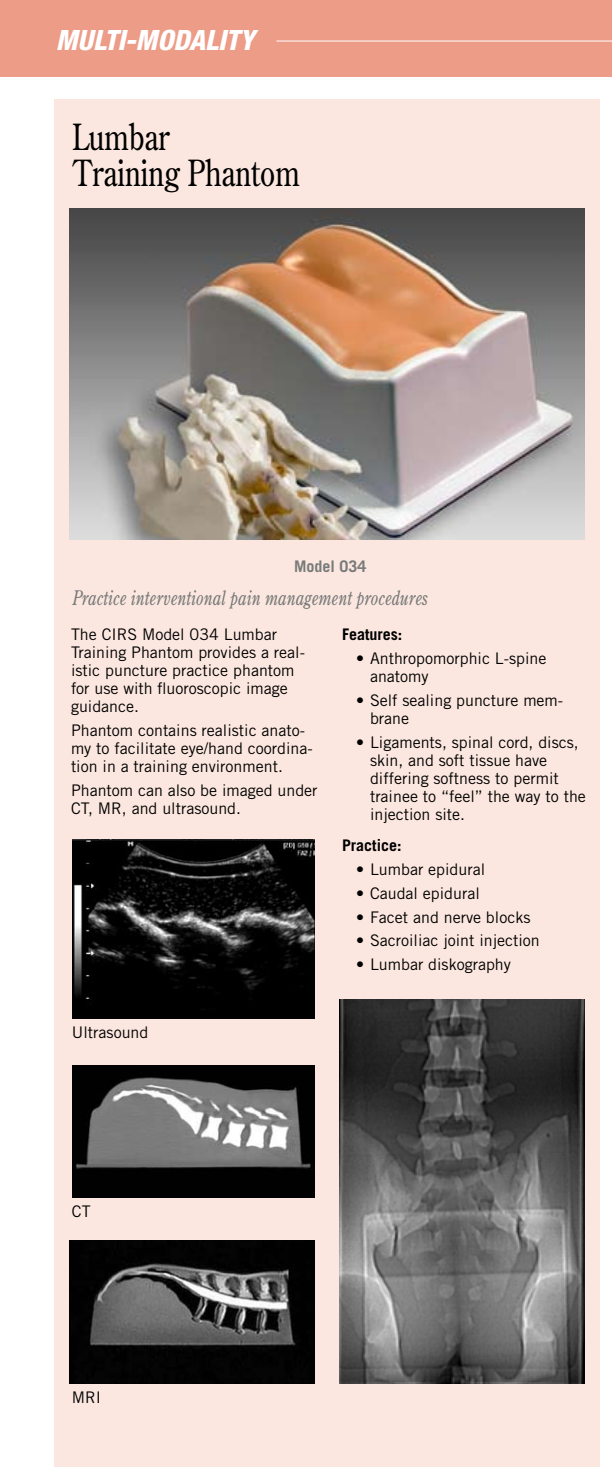
<style>
.page{position:relative;width:612px;height:1476px;background:#fff}
.page>*{position:absolute;margin:0;border:0;box-sizing:border-box;transform-origin:0 0}
.t1{font:36px/36px "Century Old Style";color:#000;scale:.8 1}
.t2{font:italic 800 condensed 28px "Helvetica Neue";color:#fff}
.t3{font:italic 20px "Century Old Style";color:#787a7a;scale:.8 1}
.t4{font:16px/18px "Trade Gothic";color:#000}
.t5{font:700 16px "Trade Gothic";color:#000}
.t6{font:700 16px "Trade Gothic";color:#787a7a}
</style>
<div class="page">
<div style="left:0;top:0;width:612px;height:77px;background:#ed9c87"></div>
<hr style="left:276px;top:41px;width:336px;height:1px;background:#fff">
<div style="left:54px;top:99px;width:546px;height:1368px;background:#fbe7df"></div>
<img style="left:69px;top:209px;width:516px;height:331px">
<img style="left:339px;top:999px;width:246px;height:384px">
<img style="left:73px;top:839px;width:242px;height:179px">
<img style="left:69px;top:1240px;width:246px;height:143px">
<img style="left:72px;top:1066px;width:243px;height:132px">
<h2 class="t2" style="left:56px;top:22px;width:200px">MULTI-MODALITY</h2>
<h1 class="t1" style="left:72px;top:118px;width:286px">Lumbar<br>Training Phantom</h1>
<p class="t6" style="left:294px;top:557px;width:74px">Model 034</p>
<p class="t3" style="left:72px;top:585px;width:446px">Practice interventional pain management procedures</p>
<p class="t4" style="left:71px;top:625px;width:236px">The CIRS Model 034 Lumbar<br>Training Phantom provides a real&shy;istic puncture practice phantom for use with fluoroscopic image guidance.</p>
<p class="t4" style="left:71px;top:721px;width:243px">Phantom contains realistic anato&shy;my to facilitate eye/hand coordina&shy;tion in a training environment.</p>
<p class="t4" style="left:71px;top:781px;width:248px">Phantom can also be imaged under<br>CT, MR, and ultrasound.</p>
<p class="t4" style="left:72px;top:1024px;width:78px">Ultrasound</p>
<p class="t5" style="left:342px;top:625px;width:62px">Features:</p>
<p class="t4" style="left:370px;top:649px;width:178px;text-indent:-14px">• Anthropomorphic L-spine anatomy</p>
<p class="t4" style="left:370px;top:691px;width:195px;text-indent:-14px">• Self sealing puncture mem&shy;brane</p>
<p class="t4" style="left:370px;top:733px;width:217px;text-indent:-14px">• Ligaments, spinal cord, discs, skin, and soft tissue have differing softness to permit trainee to “feel” the way to the injection site.</p>
<p class="t5" style="left:342px;top:836px;width:61px">Practice:</p>
<p class="t4" style="left:356px;top:860px;width:131px">• Lumbar epidural</p>
<p class="t4" style="left:356px;top:884px;width:125px">• Caudal epidural</p>
<p class="t4" style="left:356px;top:908px;width:176px">• Facet and nerve blocks</p>
<p class="t4" style="left:356px;top:932px;width:185px">• Sacroiliac joint injection</p>
<p class="t4" style="left:356px;top:955px;width:156px">• Lumbar diskography</p>
<p class="t4" style="left:72px;top:1202px;width:20px">CT</p>
<p class="t4" style="left:72px;top:1388px;width:31px">MRI</p>
</div>
